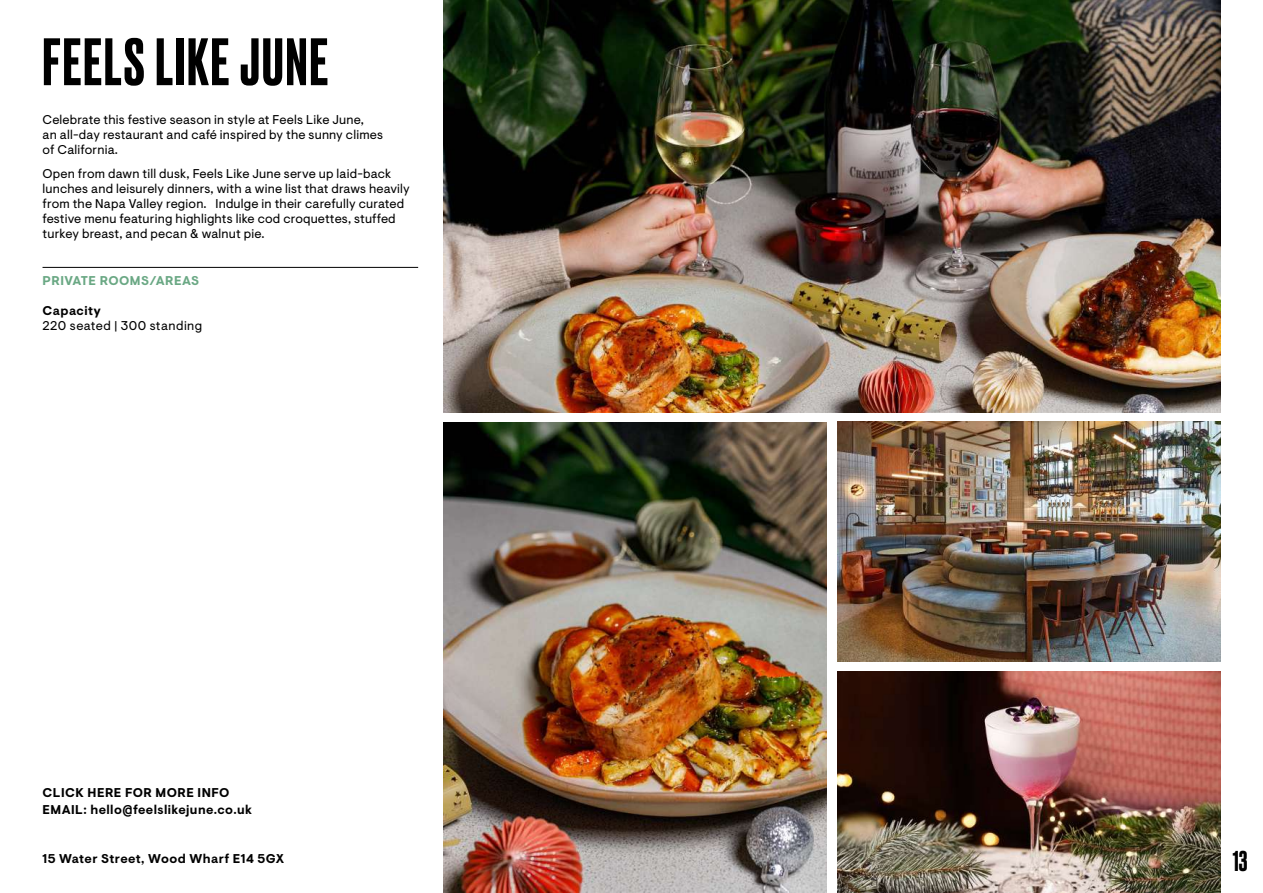
<style>
.page{position:relative;width:1263px;height:893px;background:#fff}
.page>*{position:absolute;margin:0;border:0;box-sizing:border-box;transform-origin:0 0}
.t1{font:500 63px "Druk";letter-spacing:.035em;color:#000}
.t2{font:500 27px "Druk";color:#000}
.t3{font:12.75px/15px "Visuelt";letter-spacing:.015em;color:#000}
.t4{font:700 12.75px "Visuelt";letter-spacing:.035em;color:#000}
.t5{font:12.75px "Visuelt";letter-spacing:.035em;color:#000}
.t6{font:700 12.75px "Visuelt";letter-spacing:.035em;color:#6aa884}
</style>
<div class="page">
<img style="left:444px;top:0;width:776px;height:412px">
<img style="left:444px;top:422px;width:382px;height:471px">
<img style="left:838px;top:672px;width:382px;height:221px">
<img style="left:838px;top:422px;width:382px;height:239px">
<hr style="left:43px;top:267px;width:375px;height:1px;background:#000">
<h1 class="t1" style="left:43px;top:19px;width:287px">FEELS LIKE JUNE</h1>
<p class="t3" style="left:43px;top:113px;width:342px">Celebrate this festive season in style at Feels Like June,<br>an all-day restaurant and café inspired by the sunny climes of California.</p>
<p class="t3" style="left:43px;top:166px;width:369px">Open from dawn till dusk, Feels Like June serve up laid-back lunches and leisurely dinners, with a wine list that draws heavily from the Napa Valley region. Indulge in their carefully curated festive menu featuring highlights like cod croquettes, stuffed turkey breast, and pecan &amp; walnut pie.</p>
<p class="t6" style="left:43px;top:273px;width:158px">PRIVATE ROOMS/AREAS</p>
<p class="t4" style="left:43px;top:303px;width:60px">Capacity</p>
<p class="t5" style="left:43px;top:318px;width:161px">220 seated | 300 standing</p>
<p class="t4" style="left:43px;top:785px;width:188px">CLICK HERE FOR MORE INFO</p>
<p class="t4" style="left:43px;top:802px;width:211px">EMAIL: hello@feelslikejune.co.uk</p>
<p class="t4" style="left:43px;top:851px;width:243px">15 Water Street, Wood Wharf E14 5GX</p>
<h2 class="t2" style="left:1233px;top:842px;width:16px">13</h2>
</div>
